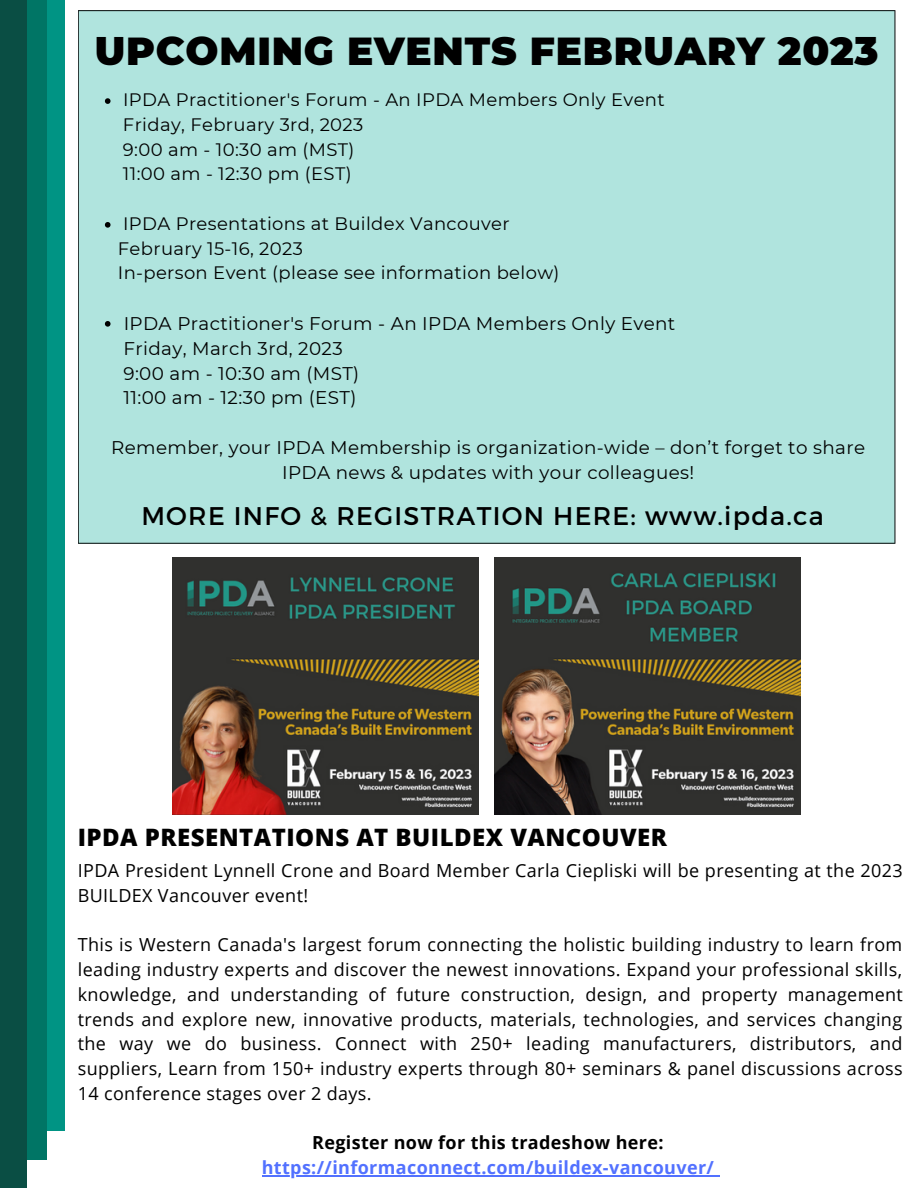
<style>
.page{position:relative;width:918px;height:1188px;background:#fff}
.page>*{position:absolute;margin:0;border:0;box-sizing:border-box;transform-origin:0 0}
.t1{font:900 39px "Montserrat";letter-spacing:.02em;color:#000}
.t2{font:25.5px "Montserrat";letter-spacing:.05em;color:#000}
.t3{font:800 24px "Open Sans";letter-spacing:.02em;color:#000}
.t4{font:18.3px/24.8px "Montserrat";letter-spacing:.02em;color:#000}
.t5{font:18px/24.8px "Open Sans";letter-spacing:.02em;color:#000}
.t6{font:18px/24.8px "Montserrat";letter-spacing:.02em;color:#000}
.t7{font:700 18px "Open Sans";letter-spacing:.02em;color:#5271ff}
.t8{font:700 18px "Open Sans";letter-spacing:.02em;color:#000}
</style>
<div class="page">
<div style="left:78px;top:10px;width:817px;height:534px;background:#b0e4de"></div>
<div style="left:30px;top:0;width:35px;height:1131px;background:#009484"></div>
<div style="left:7px;top:0;width:40px;height:1160px;background:#007565"></div>
<div style="left:0;top:0;width:27px;height:1188px;background:#0a4e44"></div>
<img style="left:173px;top:558px;width:306px;height:256px">
<img style="left:494px;top:558px;width:306px;height:256px">
<svg style="left:105px;top:98px;width:6px;height:6px"></svg>
<svg style="left:105px;top:222px;width:6px;height:6px"></svg>
<svg style="left:105px;top:321px;width:6px;height:6px"></svg>
<hr style="left:262px;top:1175px;width:452px;height:1px;background:#5271ff">
<h1 class="t1" style="left:95px;top:28px;width:785px">UPCOMING EVENTS FEBRUARY 2023</h1>
<p class="t6" style="left:123px;top:87px;width:543px">IPDA Practitioner's Forum - An IPDA Members Only Event</p>
<p class="t6" style="left:123px;top:112px;width:242px">Friday, February 3rd, 2023<br>9:00 am - 10:30 am (MST)<br>11:00 am - 12:30 pm (EST)</p>
<p class="t6" style="left:123px;top:211px;width:388px">IPDA Presentations at Buildex Vancouver</p>
<p class="t6" style="left:118px;top:236px;width:443px">February 15-16, 2023<br>In-person Event (please see information below)</p>
<p class="t4" style="left:124px;top:311px;width:553px">IPDA Practitioner's Forum - An IPDA Members Only Event</p>
<p class="t4" style="left:124px;top:336px;width:237px">Friday, March 3rd, 2023<br>9:00 am - 10:30 am (MST)<br>11:00 am - 12:30 pm (EST)</p>
<p class="t4" style="left:111px;top:435px;width:756px;text-align:center">Remember, your IPDA Membership is organization-wide – don’t forget to share<br>IPDA news &amp; updates with your colleagues!</p>
<h2 class="t2" style="left:141px;top:500px;width:684px">MORE INFO &amp; REGISTRATION HERE: www.ipda.ca</h2>
<h3 class="t3" style="left:78px;top:820px;width:591px">IPDA PRESENTATIONS AT BUILDEX VANCOUVER</h3>
<p class="t5" style="left:78px;top:858px;width:827px">IPDA President Lynnell Crone and Board Member Carla Ciepliski will be presenting at the 2023<br>BUILDEX Vancouver event!</p>
<p class="t5" style="left:78px;top:932px;width:827px;text-align:justify">This is Western Canada's largest forum connecting the holistic building industry to learn from leading industry experts and discover the newest innovations. Expand your professional skills, knowledge, and understanding of future construction, design, and property management trends and explore new, innovative products, materials, technologies, and services changing the way we do business. Connect with 250+ leading manufacturers, distributors, and suppliers, Learn from 150+ industry experts through 80+ seminars &amp; panel discussions across 14 conference stages over 2 days.</p>
<p class="t8" style="left:312px;top:1130px;width:353px">Register now for this tradeshow here:</p>
<p class="t7" style="left:262px;top:1155px;width:454px">https://informaconnect.com/buildex-vancouver/</p>
</div>
